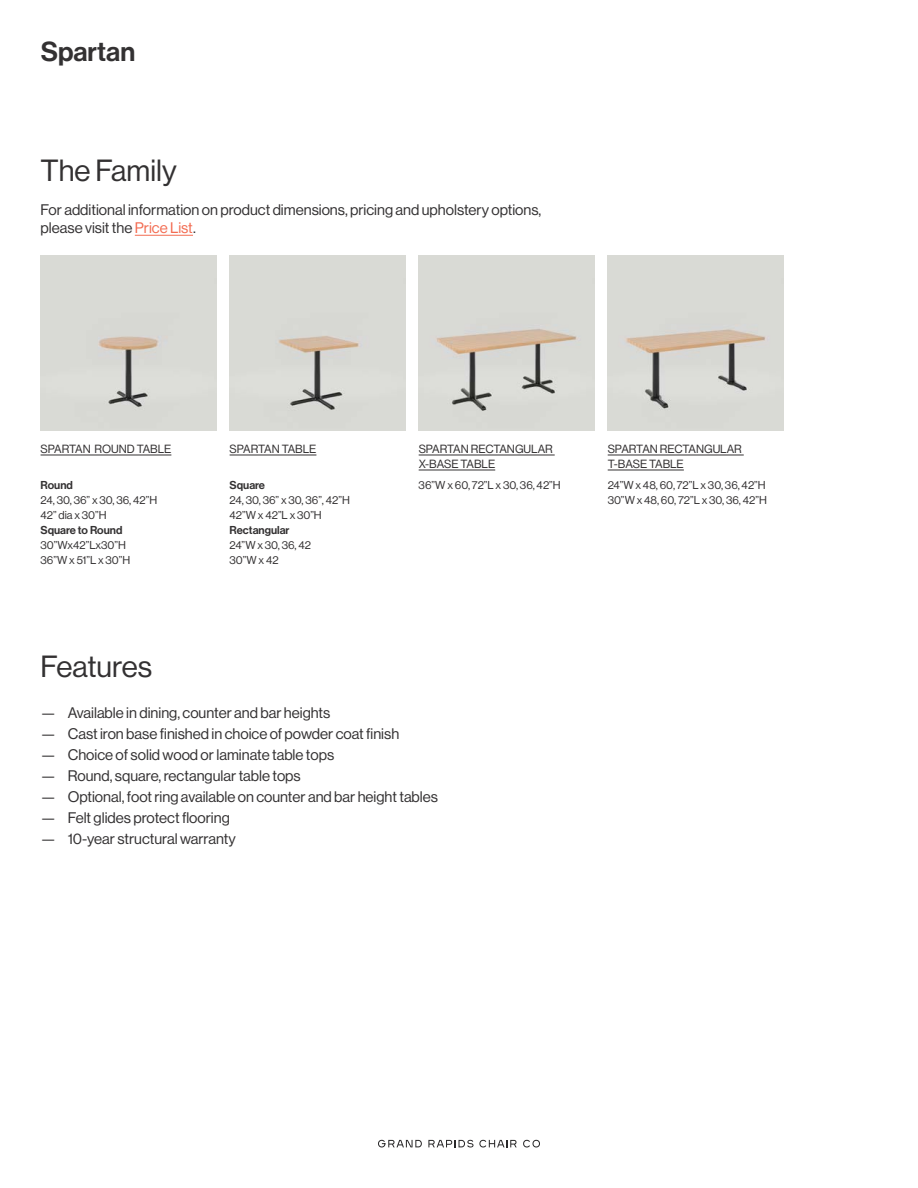
<style>
.page{position:relative;width:918px;height:1188px;background:#fff}
.page>*{position:absolute;margin:0;border:0;box-sizing:border-box;transform-origin:0 0}
.t1{font:30px "N Haas Grotesk DS Pro 55 Rg";color:#333132}
.t2{font:27px "N Haas Grotesk DS Pro 65 Md";color:#333132}
.t3{font:15px/18px "N Haas Grotesk DS Pro 55 Rg";color:#333132}
.t4{font:11.7px/15px "N Haas Grotesk DS Pro 55 Rg";color:#333132}
.t5{font:11.25px/15px "N Haas Grotesk DS Pro 55 Rg";color:#333132}
.t6{font:11.25px "N Haas Grotesk DS Pro 65 Md";color:#333132}
.s1{color:#f36c52}
</style>
<div class="page">
<hr style="left:135px;top:235px;width:58px;height:1px;background:#f36c52">
<svg style="left:378px;top:1140px;width:44px;height:8px"></svg>
<svg style="left:428px;top:1140px;width:89px;height:8px"></svg>
<svg style="left:523px;top:1140px;width:17px;height:8px"></svg>
<div style="left:41px;top:255px;width:175px;height:176px;background:#d9dad5"></div>
<div style="left:230px;top:255px;width:175px;height:176px;background:#d9dad5"></div>
<img style="left:419px;top:255px;width:175px;height:176px">
<img style="left:608px;top:255px;width:175px;height:176px">
<hr style="left:230px;top:455px;width:86px;height:1px;background:#333132">
<hr style="left:419px;top:455px;width:136px;height:1px;background:#333132">
<hr style="left:419px;top:470px;width:76px;height:1px;background:#333132">
<hr style="left:608px;top:455px;width:136px;height:1px;background:#333132">
<hr style="left:608px;top:470px;width:76px;height:1px;background:#333132">
<hr style="left:41px;top:455px;width:130px;height:1px;background:#333132">
<h2 class="t2" style="left:41px;top:36px;width:96px">Spartan</h2>
<h1 class="t1" style="left:40px;top:154px;width:138px">The Family</h1>
<p class="t3" style="left:41px;top:201px;width:502px">For additional information on product dimensions, pricing and upholstery options, please visit the <span class="s1">Price List</span>.</p>
<p class="t4" style="left:41px;top:442px;width:132px">SPARTAN ROUND TABLE</p>
<p class="t6" style="left:41px;top:479px;width:34px">Round</p>
<p class="t5" style="left:41px;top:493px;width:118px">24, 30, 36” x 30, 36, 42”H<br>42” dia x 30”H</p>
<p class="t6" style="left:41px;top:524px;width:83px">Square to Round</p>
<p class="t5" style="left:41px;top:538px;width:91px">30”Wx42”Lx30”H<br>36”W x 51”L x 30”H</p>
<p class="t4" style="left:230px;top:442px;width:88px">SPARTAN TABLE</p>
<p class="t4" style="left:419px;top:442px;width:136px">SPARTAN RECTANGULAR<br>X-BASE TABLE</p>
<p class="t4" style="left:608px;top:442px;width:136px">SPARTAN RECTANGULAR<br>T-BASE TABLE</p>
<p class="t6" style="left:230px;top:479px;width:37px">Square</p>
<p class="t5" style="left:230px;top:493px;width:122px">24, 30, 36” x 30, 36”, 42”H<br>42”W x 42”L x 30”H</p>
<p class="t6" style="left:230px;top:524px;width:61px">Rectangular</p>
<p class="t5" style="left:230px;top:538px;width:83px">24”W x 30, 36, 42<br>30”W x 42</p>
<p class="t5" style="left:419px;top:478px;width:144px">36”W x 60, 72”L x 30, 36, 42”H</p>
<p class="t5" style="left:608px;top:478px;width:161px">24”W x 48, 60, 72”L x 30, 36, 42”H<br>30”W x 48, 60, 72”L x 30, 36, 42”H</p>
<h1 class="t1" style="left:40px;top:649px;width:113px">Features</h1>
<p class="t3" style="left:41px;top:703px;width:291px">— Available in dining, counter and bar heights</p>
<p class="t3" style="left:41px;top:724px;width:360px">— Cast iron base finished in choice of powder coat finish</p>
<p class="t3" style="left:41px;top:745px;width:295px">— Choice of solid wood or laminate table tops</p>
<p class="t3" style="left:41px;top:766px;width:262px">— Round, square, rectangular table tops</p>
<p class="t3" style="left:41px;top:787px;width:399px">— Optional, foot ring available on counter and bar height tables</p>
<p class="t3" style="left:41px;top:808px;width:191px">— Felt glides protect flooring</p>
<p class="t3" style="left:41px;top:829px;width:197px">— 10-year structural warranty</p>
</div>
